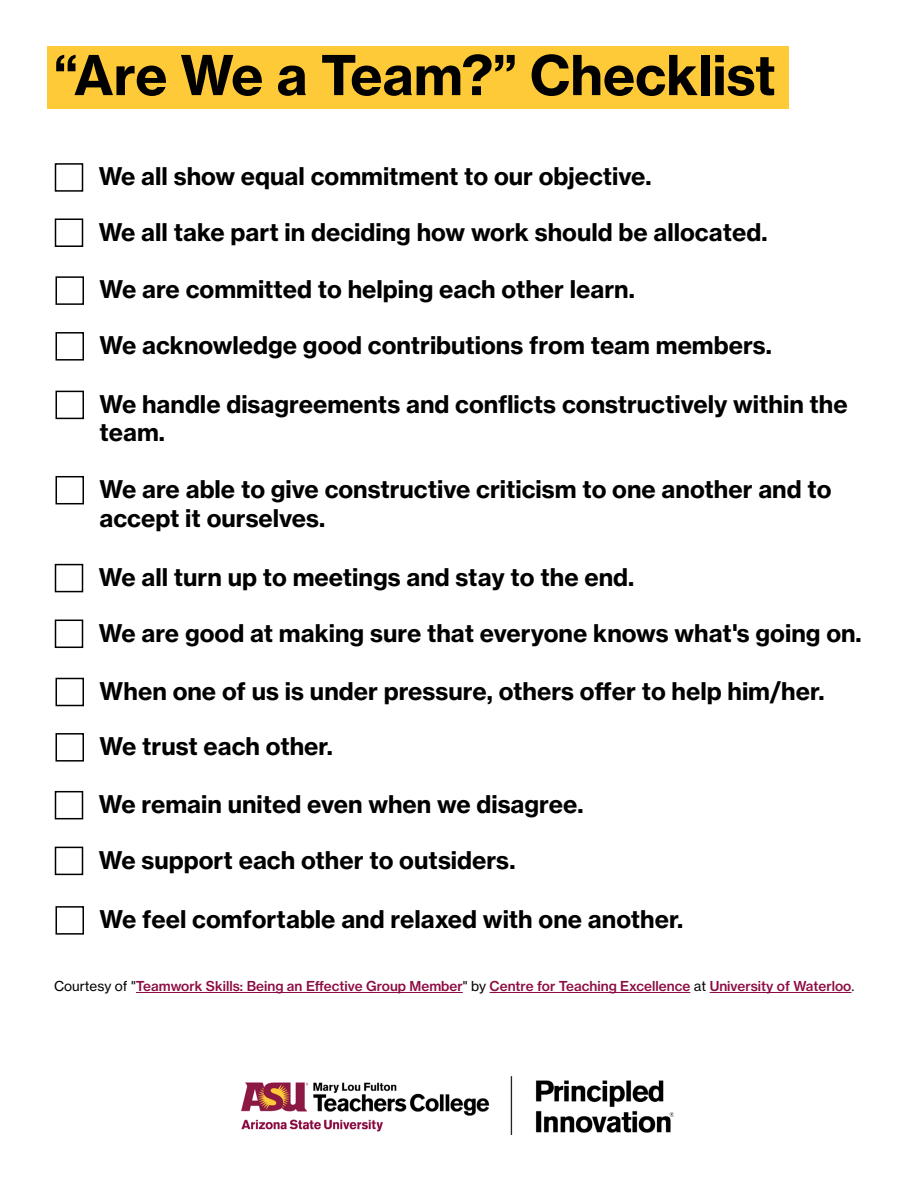
<style>
.page{position:relative;width:918px;height:1188px;background:#fff}
.page>*{position:absolute;margin:0;border:0;box-sizing:border-box;transform-origin:0 0}
.t1{font:54px "N Haas Grotesk TX Pro 75 Bd";color:#000}
.t2{font:24px/28.8px "N Haas Grotesk TX Pro 75 Bd";color:#000}
.t3{font:13.5px "N Haas Grotesk TX Pro 65 Md";color:#8c0b42}
.s1{font-family:"N Haas Grotesk TX Pro 55 Rg";color:#000}
</style>
<div class="page">
<hr style="left:136px;top:992px;width:327px;height:1px;background:#8c0b42">
<hr style="left:490px;top:992px;width:200px;height:1px;background:#8c0b42">
<hr style="left:710px;top:992px;width:141px;height:1px;background:#8c0b42">
<div style="left:47px;top:46px;width:741px;height:62px;background:#ffca38"></div>
<div style="left:55px;top:163px;width:28px;height:29px;border:2px solid #000"></div>
<div style="left:56px;top:391px;width:28px;height:28px;border:2px solid #000"></div>
<div style="left:56px;top:678px;width:28px;height:28px;border:2px solid #000"></div>
<div style="left:55px;top:218px;width:28px;height:29px;border:2px solid #000"></div>
<div style="left:56px;top:476px;width:28px;height:28px;border:2px solid #000"></div>
<div style="left:56px;top:733px;width:28px;height:29px;border:2px solid #000"></div>
<div style="left:56px;top:276px;width:28px;height:29px;border:2px solid #000"></div>
<div style="left:55px;top:564px;width:28px;height:28px;border:2px solid #000"></div>
<div style="left:55px;top:791px;width:28px;height:28px;border:2px solid #000"></div>
<div style="left:56px;top:332px;width:28px;height:29px;border:2px solid #000"></div>
<div style="left:55px;top:620px;width:28px;height:28px;border:2px solid #000"></div>
<div style="left:55px;top:847px;width:28px;height:28px;border:2px solid #000"></div>
<div style="left:56px;top:906px;width:28px;height:29px;border:2px solid #000"></div>
<img style="left:242px;top:1077px;width:432px;height:58px">
<h1 class="t1" style="left:54px;top:41px;width:723px">“Are We a Team?” Checklist</h1>
<p class="t2" style="left:99px;top:162px;width:554px">We all show equal commitment to our objective.</p>
<p class="t2" style="left:99px;top:217px;width:670px">We all take part in deciding how work should be allocated.</p>
<p class="t2" style="left:100px;top:275px;width:537px">We are committed to helping each other learn.</p>
<p class="t2" style="left:100px;top:331px;width:674px">We acknowledge good contributions from team members.</p>
<p class="t2" style="left:100px;top:389px;width:750px">We handle disagreements and conflicts constructively within the team.</p>
<p class="t2" style="left:100px;top:475px;width:734px">We are able to give constructive criticism to one another and to accept it ourselves.</p>
<p class="t2" style="left:99px;top:563px;width:537px">We all turn up to meetings and stay to the end.</p>
<p class="t2" style="left:99px;top:618px;width:764px">We are good at making sure that everyone knows what's going on.</p>
<p class="t2" style="left:100px;top:677px;width:726px">When one of us is under pressure, others offer to help him/her.</p>
<p class="t2" style="left:100px;top:732px;width:235px">We trust each other.</p>
<p class="t2" style="left:99px;top:790px;width:486px">We remain united even when we disagree.</p>
<p class="t2" style="left:99px;top:845px;width:418px">We support each other to outsiders.</p>
<p class="t2" style="left:100px;top:905px;width:585px">We feel comfortable and relaxed with one another.</p>
<p class="t3" style="left:54px;top:978px;width:802px"><span class="s1">Courtesy of "</span>Teamwork Skills: Being an Effective Group Member<span class="s1">" by</span> Centre for Teaching Excellence <span class="s1">at</span> University of Waterloo<span class="s1">.</span></p>
</div>
